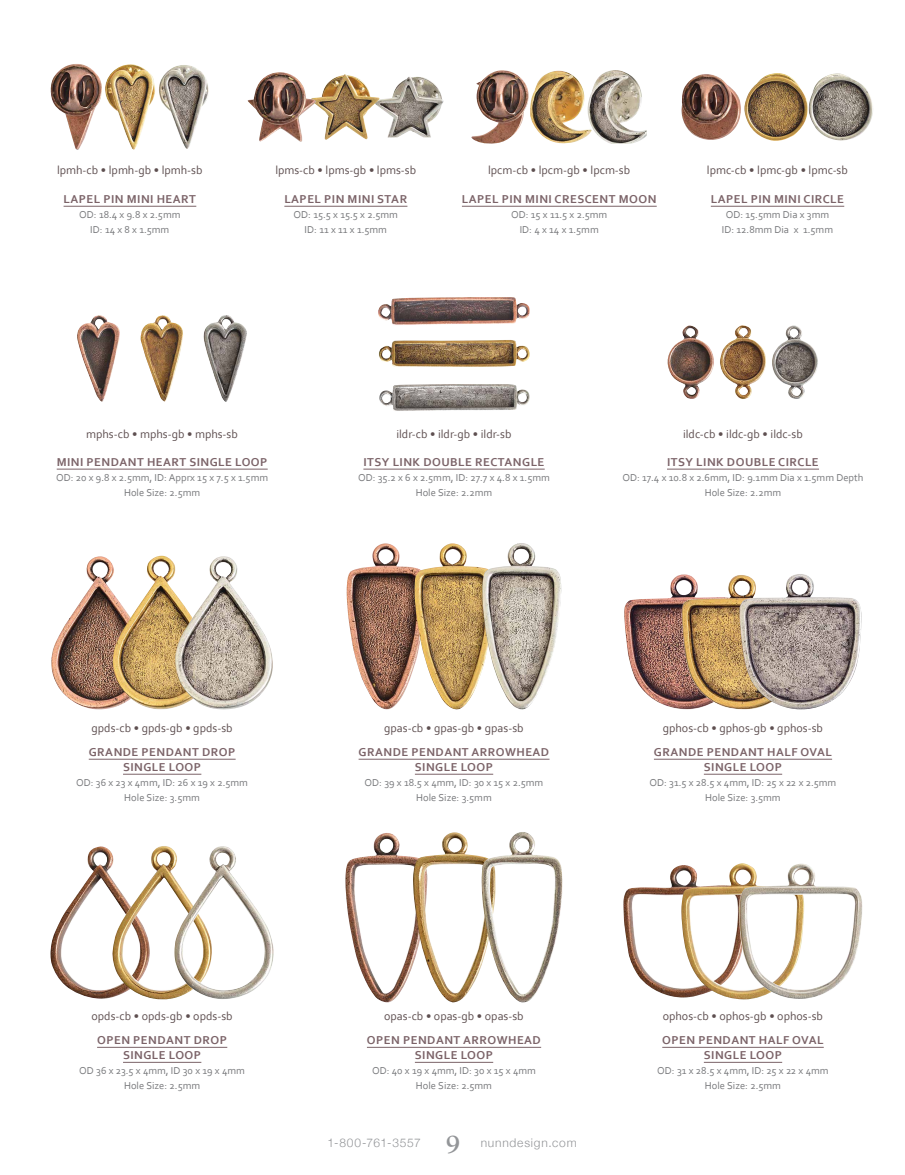
<style>
.page{position:relative;width:905px;height:1175px;background:#fff}
.page>*{position:absolute;margin:0;border:0;box-sizing:border-box;transform-origin:0 0}
.t1{font:700 25.5px "Goudy Old Style BT";color:#939598}
.t2{font:700 12px/15px "Corbel";letter-spacing:.04em;color:#7b6368;text-align:center}
.t3{font:12px "Corbel";color:#5e4f50}
.t4{font:300 12px "Helvetica Neue";letter-spacing:.065em;color:#939598}
.t5{font:10.5px/15px "Corbel";color:#77787b;text-align:center}
</style>
<div class="page">
<hr style="left:57px;top:469px;width:211px;height:1px;background:#7b6368">
<hr style="left:363px;top:469px;width:181px;height:1px;background:#7b6368">
<hr style="left:667px;top:469px;width:152px;height:1px;background:#7b6368">
<img style="left:378px;top:297px;width:152px;height:28px">
<img style="left:379px;top:340px;width:151px;height:27px">
<img style="left:379px;top:384px;width:151px;height:27px">
<img style="left:667px;top:325px;width:47px;height:74px">
<img style="left:720px;top:325px;width:46px;height:74px">
<img style="left:772px;top:325px;width:46px;height:74px">
<hr style="left:654px;top:759px;width:178px;height:1px;background:#7b6368">
<hr style="left:703px;top:774px;width:79px;height:1px;background:#7b6368">
<hr style="left:662px;top:1047px;width:161px;height:1px;background:#7b6368">
<hr style="left:703px;top:1062px;width:79px;height:1px;background:#7b6368">
<hr style="left:358px;top:759px;width:191px;height:1px;background:#7b6368">
<hr style="left:415px;top:774px;width:78px;height:1px;background:#7b6368">
<hr style="left:367px;top:1047px;width:174px;height:1px;background:#7b6368">
<hr style="left:415px;top:1062px;width:78px;height:1px;background:#7b6368">
<hr style="left:89px;top:759px;width:147px;height:1px;background:#7b6368">
<hr style="left:123px;top:774px;width:78px;height:1px;background:#7b6368">
<hr style="left:97px;top:1047px;width:130px;height:1px;background:#7b6368">
<hr style="left:123px;top:1062px;width:78px;height:1px;background:#7b6368">
<hr style="left:64px;top:206px;width:132px;height:1px;background:#7b6368">
<hr style="left:710px;top:206px;width:134px;height:1px;background:#7b6368">
<hr style="left:284px;top:206px;width:123px;height:1px;background:#7b6368">
<hr style="left:462px;top:206px;width:194px;height:1px;background:#7b6368">
<img style="left:345px;top:833px;width:66px;height:169px">
<img style="left:411px;top:832px;width:70px;height:170px">
<img style="left:481px;top:832px;width:81px;height:170px">
<img style="left:50px;top:846px;width:62px;height:153px">
<img style="left:112px;top:846px;width:62px;height:154px">
<img style="left:174px;top:846px;width:100px;height:153px">
<img style="left:623px;top:865px;width:58px;height:132px">
<img style="left:681px;top:864px;width:57px;height:135px">
<img style="left:738px;top:863px;width:124px;height:136px">
<img style="left:624px;top:574px;width:64px;height:135px">
<img style="left:681px;top:575px;width:58px;height:135px">
<img style="left:739px;top:574px;width:122px;height:136px">
<img style="left:346px;top:543px;width:68px;height:167px">
<img style="left:414px;top:543px;width:68px;height:167px">
<img style="left:482px;top:543px;width:79px;height:167px">
<img style="left:51px;top:556px;width:61px;height:154px">
<img style="left:112px;top:555px;width:63px;height:155px">
<img style="left:175px;top:556px;width:98px;height:154px">
<img style="left:380px;top:76px;width:64px;height:61px">
<img style="left:316px;top:74px;width:64px;height:66px">
<img style="left:247px;top:72px;width:69px;height:70px">
<img style="left:105px;top:64px;width:50px;height:85px">
<img style="left:159px;top:65px;width:50px;height:84px">
<img style="left:50px;top:64px;width:52px;height:86px">
<img style="left:77px;top:315px;width:43px;height:87px">
<img style="left:141px;top:315px;width:42px;height:86px">
<img style="left:203px;top:315px;width:44px;height:87px">
<img style="left:471px;top:70px;width:115px;height:74px">
<img style="left:586px;top:70px;width:61px;height:74px">
<img style="left:681px;top:74px;width:60px;height:66px">
<img style="left:744px;top:73px;width:63px;height:68px">
<img style="left:807px;top:73px;width:66px;height:67px">
<p class="t3" style="left:57px;top:162px;width:147px">lpmh-cb • lpmh-gb • lpmh-sb</p>
<p class="t3" style="left:275px;top:162px;width:142px">lpms-cb • lpms-gb • lpms-sb</p>
<p class="t3" style="left:488px;top:162px;width:144px">lpcm-cb • lpcm-gb • lpcm-sb</p>
<p class="t3" style="left:707px;top:162px;width:142px">lpmc-cb • lpmc-gb • lpmc-sb</p>
<p class="t2" style="left:64px;top:191px;width:134px">LAPEL PIN MINI HEART</p>
<p class="t5" style="left:79px;top:207px;width:103px">OD: 18.4 x 9.8 x 2.5mm<br>ID: 14 x 8 x 1.5mm</p>
<p class="t2" style="left:284px;top:191px;width:124px">LAPEL PIN MINI STAR</p>
<p class="t5" style="left:293px;top:207px;width:106px">OD: 15.5 x 15.5 x 2.5mm<br>ID: 11 x 11 x 1.5mm</p>
<p class="t2" style="left:462px;top:191px;width:196px">LAPEL PIN MINI CRESCENT MOON</p>
<p class="t5" style="left:511px;top:207px;width:98px">OD: 15 x 11.5 x 2.5mm<br>ID: 4 x 14 x 1.5mm</p>
<p class="t2" style="left:710px;top:191px;width:135px">LAPEL PIN MINI CIRCLE</p>
<p class="t5" style="left:721px;top:207px;width:113px">OD: 15.5mm Dia x 3mm<br>ID: 12.8mm Dia x 1.5mm</p>
<p class="t3" style="left:86px;top:426px;width:153px">mphs-cb • mphs-gb • mphs-sb</p>
<p class="t3" style="left:396px;top:426px;width:117px">ildr-cb • ildr-gb • ildr-sb</p>
<p class="t3" style="left:683px;top:426px;width:121px">ildc-cb • ildc-gb • ildc-sb</p>
<p class="t2" style="left:57px;top:454px;width:212px">MINI PENDANT HEART SINGLE LOOP</p>
<p class="t5" style="left:56px;top:470px;width:213px">OD: 20 x 9.8 x 2.5mm, ID: Apprx 15 x 7.5 x 1.5mm<br>Hole Size: 2.5mm</p>
<p class="t2" style="left:363px;top:454px;width:182px">ITSY LINK DOUBLE RECTANGLE</p>
<p class="t5" style="left:358px;top:470px;width:193px">OD: 35.2 x 6 x 2.5mm, ID: 27.7 x 4.8 x 1.5mm<br>Hole Size: 2.2mm</p>
<p class="t2" style="left:667px;top:454px;width:153px">ITSY LINK DOUBLE CIRCLE</p>
<p class="t5" style="left:622px;top:470px;width:242px">OD: 17.4 x 10.8 x 2.6mm, ID: 9.1mm Dia x 1.5mm Depth<br>Hole Size: 2.2mm</p>
<p class="t3" style="left:91px;top:720px;width:143px">gpds-cb • gpds-gb • gpds-sb</p>
<p class="t2" style="left:89px;top:744px;width:148px">GRANDE PENDANT DROP<br>SINGLE LOOP</p>
<p class="t5" style="left:76px;top:775px;width:173px">OD: 36 x 23 x 4mm, ID: 26 x 19 x 2.5mm<br>Hole Size: 3.5mm</p>
<p class="t3" style="left:384px;top:720px;width:141px">gpas-cb • gpas-gb • gpas-sb</p>
<p class="t2" style="left:358px;top:744px;width:192px">GRANDE PENDANT ARROWHEAD<br>SINGLE LOOP</p>
<p class="t5" style="left:364px;top:775px;width:180px">OD: 39 x 18.5 x 4mm, ID: 30 x 15 x 2.5mm<br>Hole Size: 3.5mm</p>
<p class="t3" style="left:662px;top:720px;width:162px">gphos-cb • gphos-gb • gphos-sb</p>
<p class="t2" style="left:654px;top:744px;width:179px">GRANDE PENDANT HALF OVAL<br>SINGLE LOOP</p>
<p class="t5" style="left:649px;top:775px;width:188px">OD: 31.5 x 28.5 x 4mm, ID: 25 x 22 x 2.5mm<br>Hole Size: 3.5mm</p>
<p class="t3" style="left:91px;top:1008px;width:143px">opds-cb • opds-gb • opds-sb</p>
<p class="t2" style="left:97px;top:1032px;width:131px">OPEN PENDANT DROP<br>SINGLE LOOP</p>
<p class="t5" style="left:79px;top:1063px;width:167px">OD 36 x 23.5 x 4mm, ID 30 x 19 x 4mm<br>Hole Size: 2.5mm</p>
<p class="t3" style="left:384px;top:1008px;width:141px">opas-cb • opas-gb • opas-sb</p>
<p class="t2" style="left:367px;top:1032px;width:175px">OPEN PENDANT ARROWHEAD<br>SINGLE LOOP</p>
<p class="t5" style="left:372px;top:1063px;width:165px">OD: 40 x 19 x 4mm, ID: 30 x 15 x 4mm<br>Hole Size: 2.5mm</p>
<h1 class="t1" style="left:446px;top:1128px;width:15px">9</h1>
<p class="t4" style="left:327px;top:1133px;width:95px">1-800-761-3557</p>
<p class="t4" style="left:480px;top:1133px;width:98px">nunndesign.com</p>
<p class="t3" style="left:662px;top:1008px;width:162px">ophos-cb • ophos-gb • ophos-sb</p>
<p class="t2" style="left:662px;top:1032px;width:163px">OPEN PENDANT HALF OVAL<br>SINGLE LOOP</p>
<p class="t5" style="left:657px;top:1063px;width:173px">OD: 31 x 28.5 x 4mm, ID: 25 x 22 x 4mm<br>Hole Size: 2.5mm</p>
</div>
